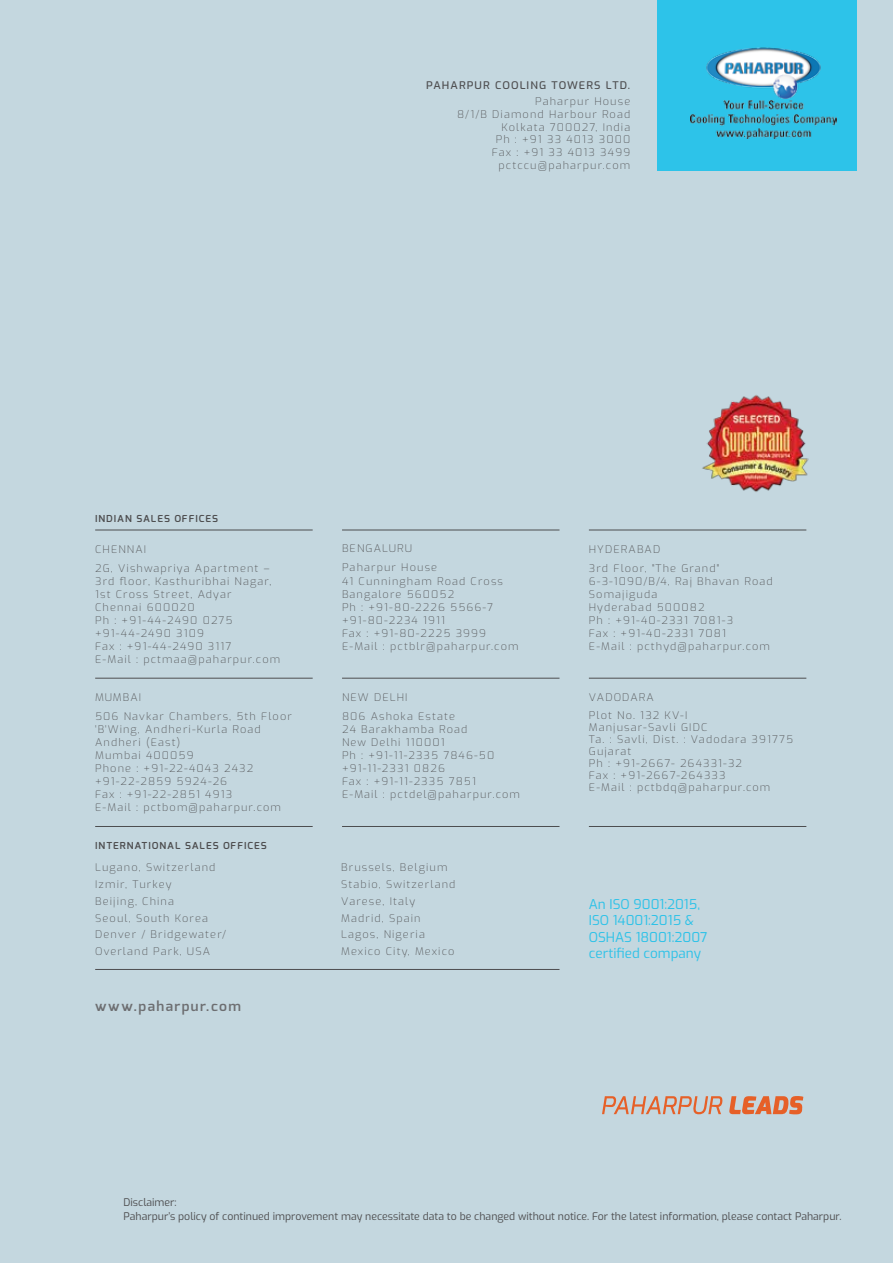
<style>
.page{position:relative;width:893px;height:1263px;background:#c4d7df}
.page>*{position:absolute;margin:0;border:0;box-sizing:border-box;transform-origin:0 0}
.t1{font:13.5px/16.5px "Exo";color:#2cc2e8}
.t2{font:600 13.5px "Exo";letter-spacing:.1em;color:#6d6e71;scale:1.04 1}
.t3{font:200 10.5px/13px "Exo";letter-spacing:.1em;color:#4d4d4f;scale:1.04 1}
.t4{font:10.5px/13.5px "Exo";color:#4d4d4f}
.t5{font:500 10.5px "Exo";letter-spacing:.1em;color:#4d4d4f;scale:1.04 1}
.t6{font:600 9.6px "Exo";letter-spacing:.1em;color:#4d4d4f;scale:1.04 1}
</style>
<div class="page">
<div style="left:658px;top:0;width:199px;height:171px;background:#2dc3e9"></div>
<img style="left:691px;top:48px;width:146px;height:91px">
<hr style="left:95px;top:530px;width:218px;height:1px;background:#4d4d4f">
<hr style="left:95px;top:678px;width:218px;height:1px;background:#4d4d4f">
<hr style="left:95px;top:826px;width:218px;height:1px;background:#4d4d4f">
<hr style="left:342px;top:530px;width:217px;height:1px;background:#4d4d4f">
<hr style="left:342px;top:678px;width:217px;height:1px;background:#4d4d4f">
<hr style="left:589px;top:678px;width:217px;height:1px;background:#4d4d4f">
<hr style="left:342px;top:826px;width:217px;height:1px;background:#4d4d4f">
<hr style="left:95px;top:969px;width:464px;height:1px;background:#4d4d4f">
<hr style="left:589px;top:826px;width:217px;height:1px;background:#4d4d4f">
<hr style="left:589px;top:530px;width:217px;height:1px;background:#4d4d4f">
<img style="left:702px;top:395px;width:107px;height:97px">
<svg style="left:602px;top:1096px;width:121px;height:18px"></svg>
<svg style="left:729px;top:1096px;width:74px;height:18px"></svg>
<p class="t5" style="left:426px;top:77px;width:198px">PAHARPUR COOLING TOWERS LTD.</p>
<p class="t3" style="left:457px;top:95px;width:168px;text-align:right">Paharpur House<br>8/1/B Diamond Harbour Road<br>Kolkata 700027, India<br>Ph : +91 33 4013 3000<br>Fax : +91 33 4013 3499 pctccu@paharpur.com</p>
<p class="t6" style="left:95px;top:513px;width:120px">INDIAN SALES OFFICES</p>
<p class="t3" style="left:95px;top:539px;width:169px;line-height:19px">CHENNAI<br>2G, Vishwapriya Apartment –</p>
<p class="t3" style="left:95px;top:574px;width:180px">3rd floor, Kasthuribhai Nagar,<br>1st Cross Street, Adyar<br>Chennai 600020<br>Ph : +91-44-2490 0275 +91-44-2490 3109<br>Fax : +91-44-2490 3117<br>E-Mail : pctmaa@paharpur.com</p>
<p class="t3" style="left:95px;top:687px;width:191px;line-height:19px">MUMBAI<br>506 Navkar Chambers, 5th Floor</p>
<p class="t3" style="left:95px;top:722px;width:180px">'B'Wing, Andheri-Kurla Road<br>Andheri (East)<br>Mumbai 400059<br>Phone : +91-22-4043 2432 +91-22-2859 5924-26<br>Fax : +91-22-2851 4913<br>E-Mail : pctbom@paharpur.com</p>
<p class="t6" style="left:95px;top:839px;width:166px">INTERNATIONAL SALES OFFICES</p>
<p class="t3" style="left:342px;top:539px;width:93px;line-height:19px">BENGALURU<br>Paharpur House</p>
<p class="t3" style="left:342px;top:574px;width:171px">41 Cunningham Road Cross<br>Bangalore 560052<br>Ph : +91-80-2226 5566-7 +91-80-2234 1911<br>Fax : +91-80-2225 3999<br>E-Mail : pctblr@paharpur.com</p>
<p class="t3" style="left:342px;top:687px;width:110px;line-height:19px">NEW DELHI<br>806 Ashoka Estate</p>
<p class="t3" style="left:342px;top:722px;width:173px">24 Barakhamba Road<br>New Delhi 110001<br>Ph : +91-11-2335 7846-50 +91-11-2331 0826<br>Fax : +91-11-2335 7851<br>E-Mail : pctdel@paharpur.com</p>
<p class="t3" style="left:589px;top:539px;width:127px;line-height:19px">HYDERABAD<br>3rd Floor, "The Grand"</p>
<p class="t3" style="left:589px;top:574px;width:178px">6-3-1090/B/4, Raj Bhavan Road<br>Somajiguda<br>Hyderabad 500082<br>Ph : +91-40-2331 7081-3<br>Fax : +91-40-2331 7081<br>E-Mail : pcthyd@paharpur.com</p>
<p class="t3" style="left:589px;top:687px;width:96px;line-height:18px">VADODARA<br>Plot No. 132 KV-I</p>
<p class="t3" style="left:589px;top:720px;width:198px;line-height:12px">Manjusar-Savli GIDC<br>Ta. : Savli, Dist. : Vadodara 391775<br>Gujarat<br>Ph : +91-2667- 264331-32<br>Fax : +91-2667-264333<br>E-Mail : pctbdq@paharpur.com</p>
<p class="t3" style="left:95px;top:858px;width:127px;line-height:16.8px">Lugano, Switzerland<br>Izmir, Turkey<br>Beijing, China<br>Seoul, South Korea<br>Denver / Bridgewater/<br>Overland Park, USA</p>
<p class="t3" style="left:341px;top:858px;width:111px;line-height:16.8px">Brussels, Belgium<br>Stabio, Switzerland<br>Varese, Italy<br>Madrid, Spain<br>Lagos, Nigeria<br>Mexico City, Mexico</p>
<p class="t2" style="left:95px;top:997px;width:142px">www.paharpur.com</p>
<p class="t1" style="left:589px;top:895px;width:120px">An ISO 9001:2015,<br>ISO 14001:2015 &amp;<br>OSHAS 18001:2007 certified company</p>
<p class="t4" style="left:124px;top:1195px;width:719px">Disclaimer:<br>Paharpur’s policy of continued improvement may necessitate data to be changed without notice. For the latest information, please contact Paharpur.</p>
</div>
